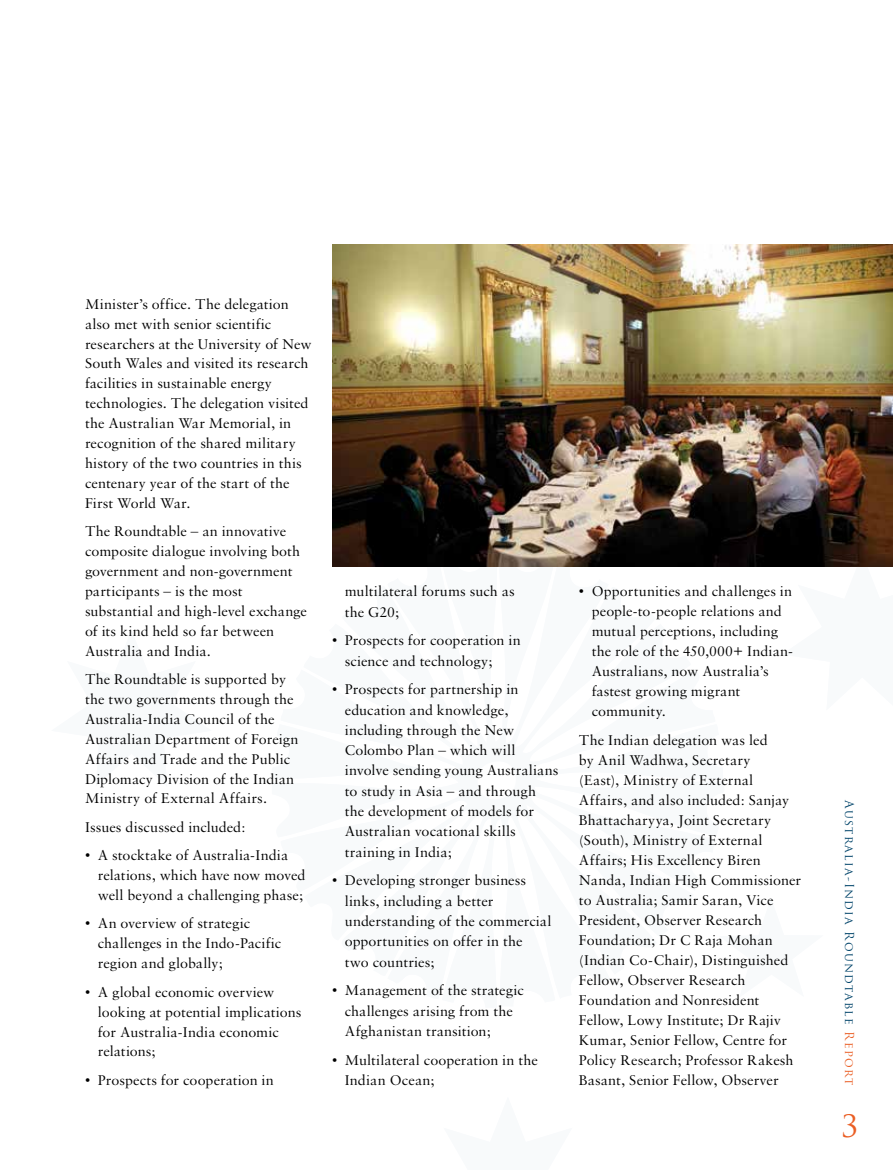
<style>
.page{position:relative;width:893px;height:1170px;background:#fff}
.page>*{position:absolute;margin:0;border:0;box-sizing:border-box;transform-origin:0 0}
.t1{font:30px "Trajan Pro";color:#ea5e24}
.t2{font:15px/20px "Sabon MT Std";letter-spacing:.005em;color:#000}
.t3{font:12px "Trajan Pro";letter-spacing:.11em;color:#00446a}
.s1{color:#ea5e24}
</style>
<div class="page">
<svg style="left:782px;top:566px;width:111px;height:1px"></svg>
<img style="left:332px;top:244px;width:561px;height:322px">
<p class="t2" style="left:85px;top:293px;width:228px">Minister’s office. The delegation also met with senior scientific researchers at the University of New South Wales and visited its research facilities in sustainable energy technologies. The delegation visited the Australian War Memorial, in recognition of the shared military history of the two countries in this centenary year of the start of the First World War.</p>
<p class="t2" style="left:85px;top:521px;width:223px">The Roundtable – an innovative composite dialogue involving both government and non-government participants – is the most substantial and high-level exchange of its kind held so far between<br>Australia and India.</p>
<p class="t2" style="left:85px;top:669px;width:215px">The Roundtable is supported by the two governments through the<br>Australia-India Council of the<br>Australian Department of Foreign<br>Affairs and Trade and the Public<br>Diplomacy Division of the Indian<br>Ministry of External Affairs.</p>
<p class="t2" style="left:85px;top:816px;width:162px">Issues discussed included:</p>
<p class="t2" style="left:98px;top:845px;width:209px;text-indent:-13px">• A stocktake of Australia-India relations, which have now moved well beyond a challenging phase;</p>
<p class="t2" style="left:98px;top:913px;width:185px;text-indent:-13px">• An overview of strategic challenges in the Indo-Pacific region and globally;</p>
<p class="t2" style="left:98px;top:981px;width:205px;text-indent:-13px">• A global economic overview looking at potential implications for Australia-India economic relations;</p>
<p class="t2" style="left:85px;top:1069px;width:190px">• Prospects for cooperation in</p>
<p class="t2" style="left:345px;top:581px;width:171px">multilateral forums such as the G20;</p>
<p class="t2" style="left:345px;top:630px;width:178px;text-indent:-13px">• Prospects for cooperation in science and technology;</p>
<p class="t2" style="left:345px;top:679px;width:215px;text-indent:-13px">• Prospects for partnership in education and knowledge, including through the New<br>Colombo Plan – which will involve sending young Australians to study in Asia – and through the development of models for<br>Australian vocational skills training in India;</p>
<p class="t2" style="left:345px;top:870px;width:208px;text-indent:-13px">• Developing stronger business links, including a better understanding of the commercial opportunities on offer in the<br>two countries;</p>
<p class="t2" style="left:345px;top:979px;width:180px;text-indent:-13px">• Management of the strategic challenges arising from the<br>Afghanistan transition;</p>
<p class="t2" style="left:345px;top:1049px;width:195px;text-indent:-13px">• Multilateral cooperation in the<br>Indian Ocean;</p>
<p class="t2" style="left:592px;top:581px;width:203px;text-indent:-13px">• Opportunities and challenges in people-to-people relations and mutual perceptions, including the role of the 450,000+ Indian-<br>Australians, now Australia’s fastest growing migrant community.</p>
<p class="t2" style="left:579px;top:729px;width:224px">The Indian delegation was led<br>by Anil Wadhwa, Secretary<br>(East), Ministry of External<br>Affairs, and also included: Sanjay<br>Bhattacharyya, Joint Secretary (South), Ministry of External<br>Affairs; His Excellency Biren<br>Nanda, Indian High Commissioner to Australia; Samir Saran, Vice<br>President, Observer Research<br>Foundation; Dr C Raja Mohan (Indian Co-Chair), Distinguished<br>Fellow, Observer Research<br>Foundation and Nonresident<br>Fellow, Lowy Institute; Dr Rajiv<br>Kumar, Senior Fellow, Centre for<br>Policy Research; Professor Rakesh<br>Basant, Senior Fellow, Observer</p>
<p class="t3" style="left:857px;top:799px;width:286px;rotate:90deg">Australia-India Roundtable <span class="s1">Report</span></p>
<h1 class="t1" style="left:841px;top:1107px;width:19px">3</h1>
</div>
